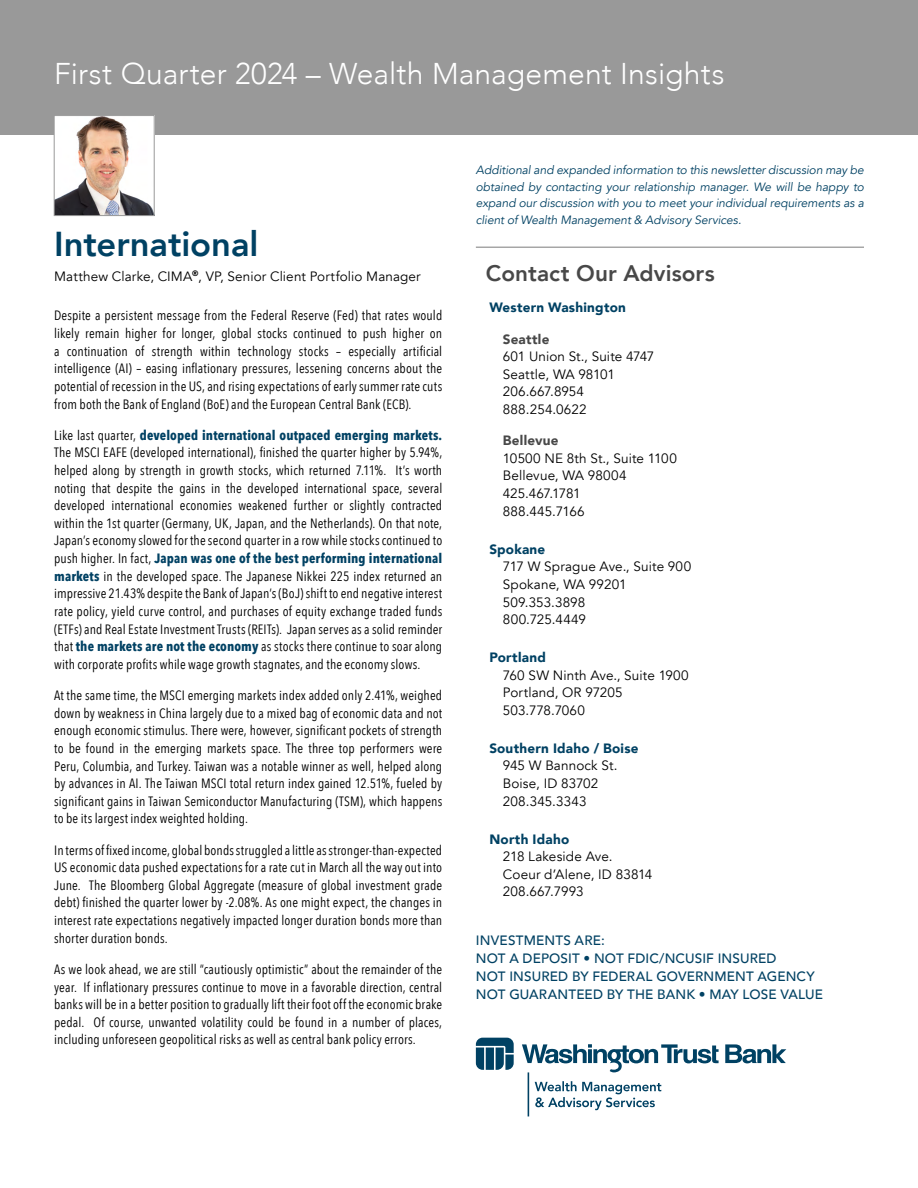
<style>
.page{position:relative;width:918px;height:1188px;background:#fff}
.page>*{position:absolute;margin:0;border:0;box-sizing:border-box;transform-origin:0 0}
.t1{font:800 34.5px "Avenir";color:#004163}
.t2{font:300 30px "Avenir";letter-spacing:.005em;color:#fff}
.t3{font:800 22.5px "Avenir";letter-spacing:.005em;color:#484848}
.t4{font:13.5px/17.7px "Avenir Next Condensed";letter-spacing:.01em;color:#000;text-align:justify}
.t5{font:13.5px/17.7px "Avenir";letter-spacing:.01em;color:#000}
.t6{font:500 13.5px/18px "Avenir";letter-spacing:.01em;color:#004163}
.t7{font:700 13.5px "Avenir Next Condensed";letter-spacing:.01em;color:#004163}
.t8{font:900 13.5px "Avenir";letter-spacing:.015em;color:#004163}
.t9{font:900 13.5px "Avenir";letter-spacing:.02em;color:#484848}
.t10{font:italic 12px/16.5px "Avenir";letter-spacing:-.005em;color:#004163;text-align:justify}
.s1{font-weight:400;color:#000}
.s2{font-weight:700;color:#004163}
</style>
<div class="page">
<div style="left:0;top:0;width:918px;height:134px;background:#999"></div>
<hr style="left:476px;top:247px;width:388px;height:1px;background:#7c7c7c">
<img style="left:56px;top:117px;width:96px;height:97px">
<div style="left:54px;top:115px;width:100px;height:101px;border:1px solid #999"></div>
<svg style="left:476px;top:1038px;width:38px;height:32px"></svg>
<svg style="left:522px;top:1044px;width:264px;height:72px"></svg>
<h2 class="t2" style="left:54px;top:56px;width:672px">First Quarter 2024 – Wealth Management Insights</h2>
<h1 class="t1" style="left:54px;top:218px;width:206px">International</h1>
<p class="t5" style="left:54px;top:268px;width:368px">Matthew Clarke, CIMA<sup>®</sup> , VP, Senior Client Portfolio Manager</p>
<p class="t4" style="left:54px;top:306px;width:390px">Despite a persistent message from the Federal Reserve (Fed) that rates would likely remain higher for longer, global stocks continued to push higher on a continuation of strength within technology stocks – especially artificial intelligence (AI) – easing inflationary pressures, lessening concerns about the potential of recession in the US, and rising expectations of early summer rate cuts from both the Bank of England (BoE) and the European Central Bank (ECB).</p>
<h2 class="t7" style="left:54px;top:427px;width:390px"><span class="s1">Like last quarter,</span> developed international outpaced emerging markets.</h2>
<p class="t4" style="left:54px;top:443px;width:390px">The MSCI EAFE (developed international), finished the quarter higher by 5.94%, helped along by strength in growth stocks, which returned 7.11%. It’s worth noting that despite the gains in the developed international space, several developed international economies weakened further or slightly contracted within the 1st quarter (Germany, UK, Japan, and the Netherlands). On that note, Japan’s economy slowed for the second quarter in a row while stocks continued to push higher. In fact, <span class="s2">Japan was one of the best performing international markets</span> in the developed space. The Japanese Nikkei 225 index returned an impressive 21.43% despite the Bank of Japan’s (BoJ) shift to end negative interest rate policy, yield curve control, and purchases of equity exchange traded funds (ETFs) and Real Estate Investment Trusts (REITs). Japan serves as a solid reminder that <span class="s2">the markets are not the economy</span> as stocks there continue to soar along with corporate profits while wage growth stagnates, and the economy slows.</p>
<p class="t4" style="left:54px;top:686px;width:390px">At the same time, the MSCI emerging markets index added only 2.41%, weighed down by weakness in China largely due to a mixed bag of economic data and not enough economic stimulus. There were, however, significant pockets of strength to be found in the emerging markets space. The three top performers were Peru, Columbia, and Turkey. Taiwan was a notable winner as well, helped along by advances in AI. The Taiwan MSCI total return index gained 12.51%, fueled by significant gains in Taiwan Semiconductor Manufacturing (TSM), which happens to be its largest index weighted holding.</p>
<p class="t4" style="left:54px;top:840px;width:390px">In terms of fixed income, global bonds struggled a little as stronger-than-expected US economic data pushed expectations for a rate cut in March all the way out into June. The Bloomberg Global Aggregate (measure of global investment grade debt) finished the quarter lower by -2.08%. As one might expect, the changes in interest rate expectations negatively impacted longer duration bonds more than shorter duration bonds.</p>
<p class="t4" style="left:54px;top:960px;width:390px">As we look ahead, we are still “cautiously optimistic” about the remainder of the year. If inflationary pressures continue to move in a favorable direction, central banks will be in a better position to gradually lift their foot off the economic brake pedal. Of course, unwanted volatility could be found in a number of places, including unforeseen geopolitical risks as well as central bank policy errors.</p>
<p class="t10" style="left:476px;top:162px;width:390px">Additional and expanded information to this newsletter discussion may be obtained by contacting your relationship manager. We will be happy to expand our discussion with you to meet your individual requirements as a client of Wealth Management &amp; Advisory Services.</p>
<h1 class="t3" style="left:486px;top:256px;width:230px">Contact Our Advisors</h1>
<h2 class="t8" style="left:489px;top:296px;width:138px">Western Washington</h2>
<h2 class="t9" style="left:503px;top:327px;width:48px">Seattle</h2>
<p class="t5" style="left:503px;top:348px;width:153px">601 Union St., Suite 4747<br>Seattle, WA 98101<br>206.667.8954<br>888.254.0622</p>
<h2 class="t9" style="left:503px;top:429px;width:57px">Bellevue</h2>
<p class="t5" style="left:503px;top:450px;width:175px">10500 NE 8th St., Suite 1100<br>Bellevue, WA 98004<br>425.467.1781<br>888.445.7166</p>
<h2 class="t8" style="left:489px;top:537px;width:57px">Spokane</h2>
<p class="t5" style="left:503px;top:558px;width:190px">717 W Sprague Ave., Suite 900<br>Spokane, WA 99201<br>509.353.3898<br>800.725.4449</p>
<h2 class="t8" style="left:489px;top:646px;width:58px">Portland</h2>
<p class="t5" style="left:503px;top:666px;width:187px">760 SW Ninth Ave., Suite 1900<br>Portland, OR 97205<br>503.778.7060</p>
<h2 class="t8" style="left:489px;top:737px;width:151px">Southern Idaho / Boise</h2>
<p class="t5" style="left:503px;top:757px;width:116px">945 W Bannock St.<br>Boise, ID 83702<br>208.345.3343</p>
<h2 class="t8" style="left:489px;top:827px;width:81px">North Idaho</h2>
<p class="t5" style="left:503px;top:848px;width:151px">218 Lakeside Ave.<br>Coeur d’Alene, ID 83814<br>208.667.7993</p>
<p class="t6" style="left:476px;top:930px;width:349px">INVESTMENTS ARE:<br>NOT A DEPOSIT • NOT FDIC/NCUSIF INSURED<br>NOT INSURED BY FEDERAL GOVERNMENT AGENCY NOT GUARANTEED BY THE BANK • MAY LOSE VALUE</p>
</div>
